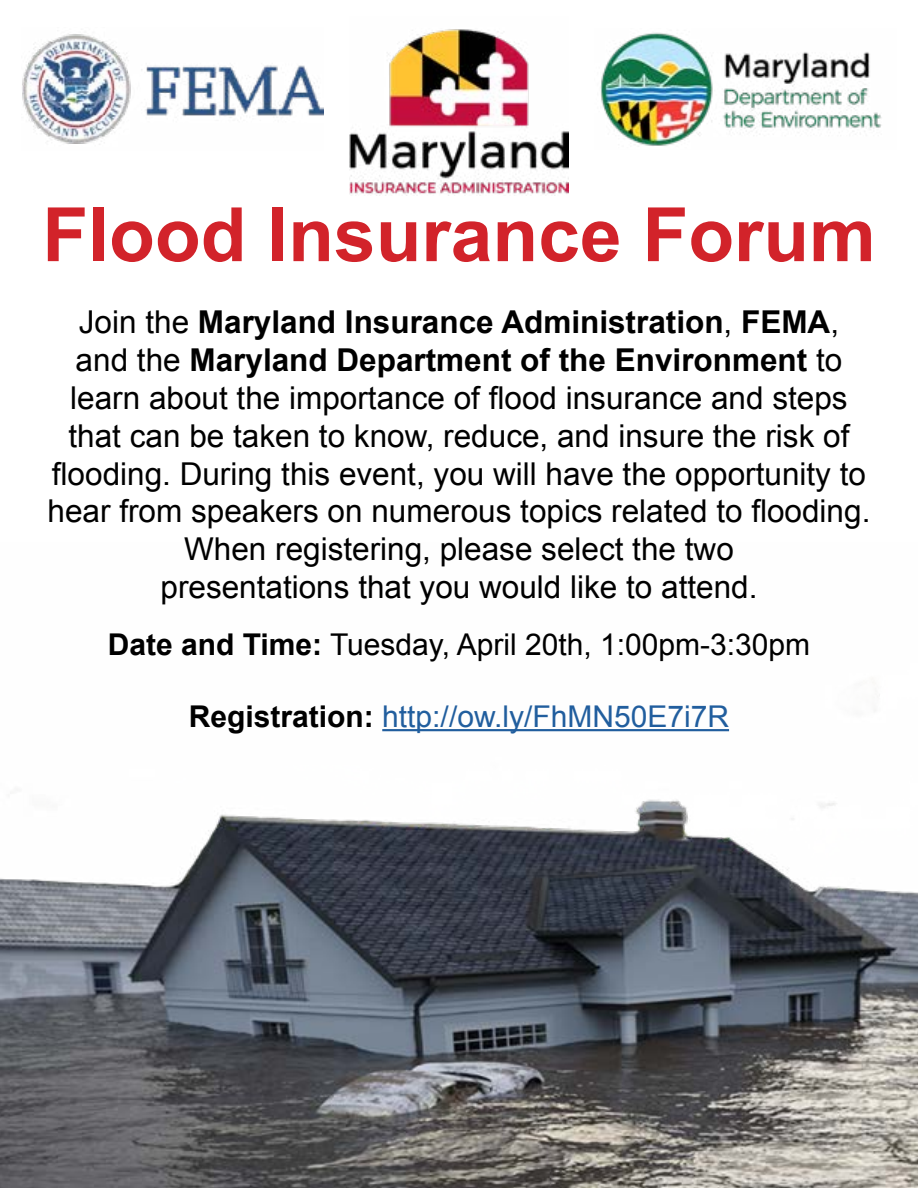
<style>
.page{position:relative;width:918px;height:1188px;background:#fff}
.page>*{position:absolute;margin:0;border:0;box-sizing:border-box;transform-origin:0 0}
.t1{font:700 75px "Arial";color:#d2232a}
.t2{font:31.5px/37.8px "Arial";color:#000;text-align:center}
.t3{font:30px "Arial";color:#000}
.t4{font:30px "Arial";color:#215e9e}
.s1{font-weight:700}
.s2{font-weight:700;color:#000}
</style>
<div class="page">
<img style="left:0;top:710px;width:918px;height:478px">
<img style="left:349px;top:29px;width:220px;height:167px">
<img style="left:22px;top:34px;width:302px;height:111px">
<img style="left:600px;top:32px;width:282px;height:114px">
<hr style="left:382px;top:729px;width:347px;height:2px;background:#215e9e">
<h1 class="t1" style="left:42px;top:185px;width:835px">Flood Insurance Forum</h1>
<p class="t2" style="left:48px;top:304px;width:824px">Join the <span class="s1">Maryland Insurance Administration</span>, <span class="s1">FEMA</span>,<br>and the <span class="s1">Maryland Department of the Environment</span> to learn about the importance of flood insurance and steps that can be taken to know, reduce, and insure the risk of flooding. During this event, you will have the opportunity to hear from speakers on numerous topics related to flooding.<br>When registering, please select the two<br>presentations that you would like to attend.</p>
<p class="t3" style="left:108px;top:625px;width:704px"><span class="s1">Date and Time:</span> Tuesday, April 20th, 1:00pm-3:30pm</p>
<p class="t4" style="left:189px;top:697px;width:542px"><span class="s2">Registration:</span> http://ow.ly/FhMN50E7i7R</p>
</div>
